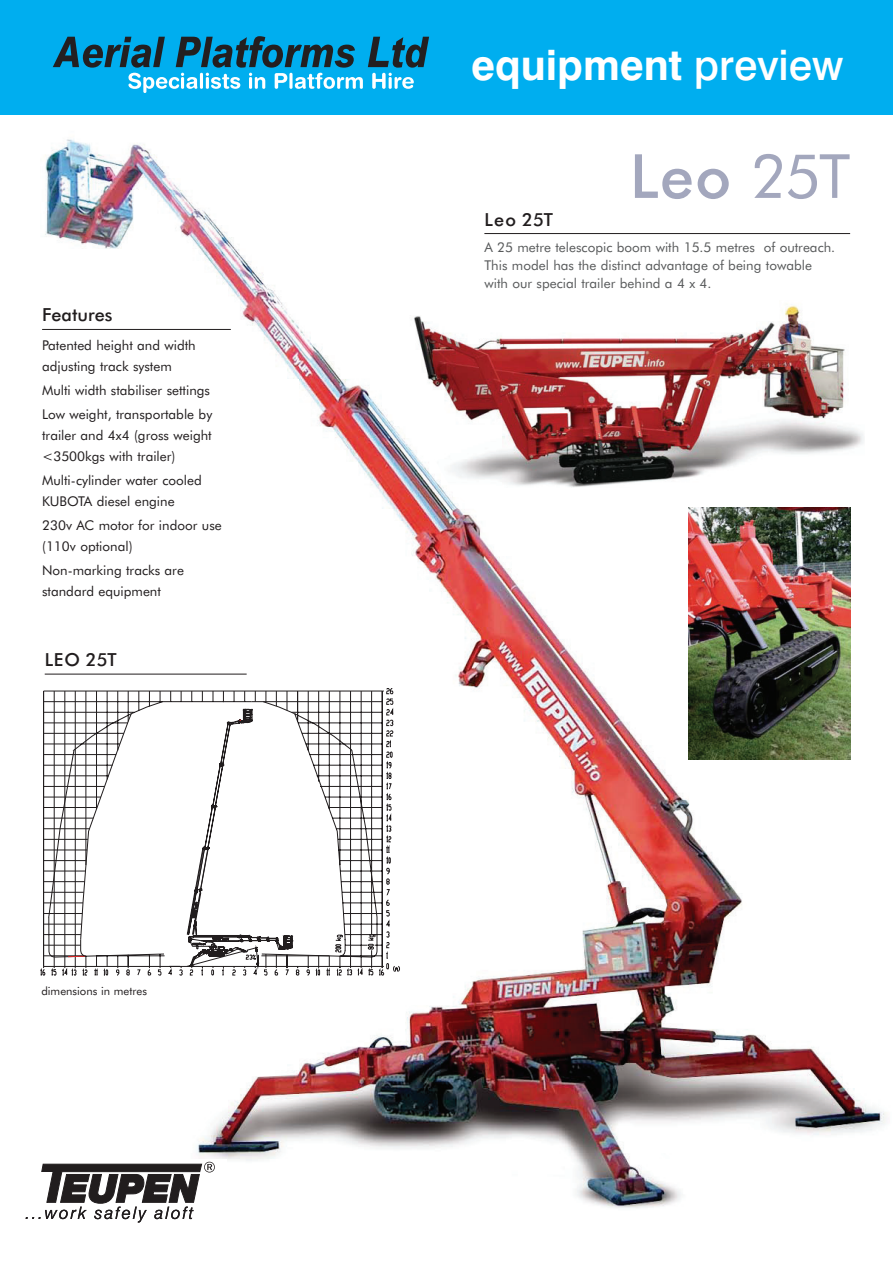
<style>
.page{position:relative;width:893px;height:1263px;background:#fff}
.page>*{position:absolute;margin:0;border:0;box-sizing:border-box;transform-origin:0 0}
.t1{font:60.9px "Futura BT Medium+QQTTMU";color:#a3a7bd}
.t2{font:700 42px "Swiss 721 BT";color:#fff}
.t3{font:18px "Futura BT Medium+QQTTMU";color:#211d1e}
.t4{font:13.5px/21px "Futura BT Book+FEMGGK";color:#211d1e}
.t5{font:13.5px/18px "Futura BT Book+FEMGGK";color:#57595a}
.t6{font:11.4px "Futura BT Book+FEMGGK";color:#211d1e}
.s1{font-weight:500}
.s2{font-family:"Futura BT Book+FEMGGK"}
</style>
<div class="page">
<img style="left:43px;top:139px;width:843px;height:1069px">
<div style="left:31px;top:682px;width:376px;height:321px;background:#fff"></div>
<svg style="left:40px;top:688px;width:360px;height:287px"></svg>
<hr style="left:42px;top:329px;width:189px;height:1px;background:#211d1e">
<div style="left:23px;top:1159px;width:204px;height:78px;background:#fff"></div>
<svg style="left:26px;top:1162px;width:189px;height:61px"></svg>
<img style="left:344px;top:298px;width:31px;height:220px">
<img style="left:375px;top:298px;width:490px;height:220px">
<hr style="left:45px;top:674px;width:202px;height:1px;background:#211d1e">
<hr style="left:484px;top:233px;width:366px;height:1px;background:#211d1e">
<img style="left:688px;top:507px;width:162px;height:253px">
<div style="left:0;top:0;width:892px;height:115px;background:#00aeef"></div>
<svg style="left:53px;top:36px;width:376px;height:57px"></svg>
<h3 class="t3" style="left:42px;top:304px;width:72px">Features</h3>
<p class="t4" style="left:42px;top:336px;width:155px">Patented height and width adjusting track system</p>
<p class="t4" style="left:42px;top:380px;width:172px;line-height:24px">Multi width stabiliser settings<br>Low weight, transportable by</p>
<p class="t4" style="left:42px;top:426px;width:171px">trailer and 4x4 (gross weight &lt;3500kgs with trailer)</p>
<p class="t4" style="left:42px;top:471px;width:161px">Multi-cylinder water cooled<br>KUBOTA diesel engine</p>
<p class="t4" style="left:42px;top:516px;width:181px">230v AC motor for indoor use (110v optional)</p>
<p class="t4" style="left:42px;top:561px;width:143px">Non-marking tracks are standard equipment</p>
<h3 class="t3" style="left:45px;top:650px;width:74px">LEO 25T</h3>
<p class="t6" style="left:41px;top:986px;width:107px">dimensions in metres</p>
<h2 class="t2" style="left:471px;top:50px;width:374px">equipment <span class="s1">preview</span></h2>
<h1 class="t1" style="left:630px;top:141px;width:222px">Leo <span class="s2">25T</span></h1>
<h3 class="t3" style="left:484px;top:209px;width:70px">Leo 25T</h3>
<p class="t5" style="left:484px;top:240px;width:352px">A 25 metre telescopic boom with 15.5 metres of outreach.<br>This model has the distinct advantage of being towable with our special trailer behind a 4 x 4.</p>
</div>
